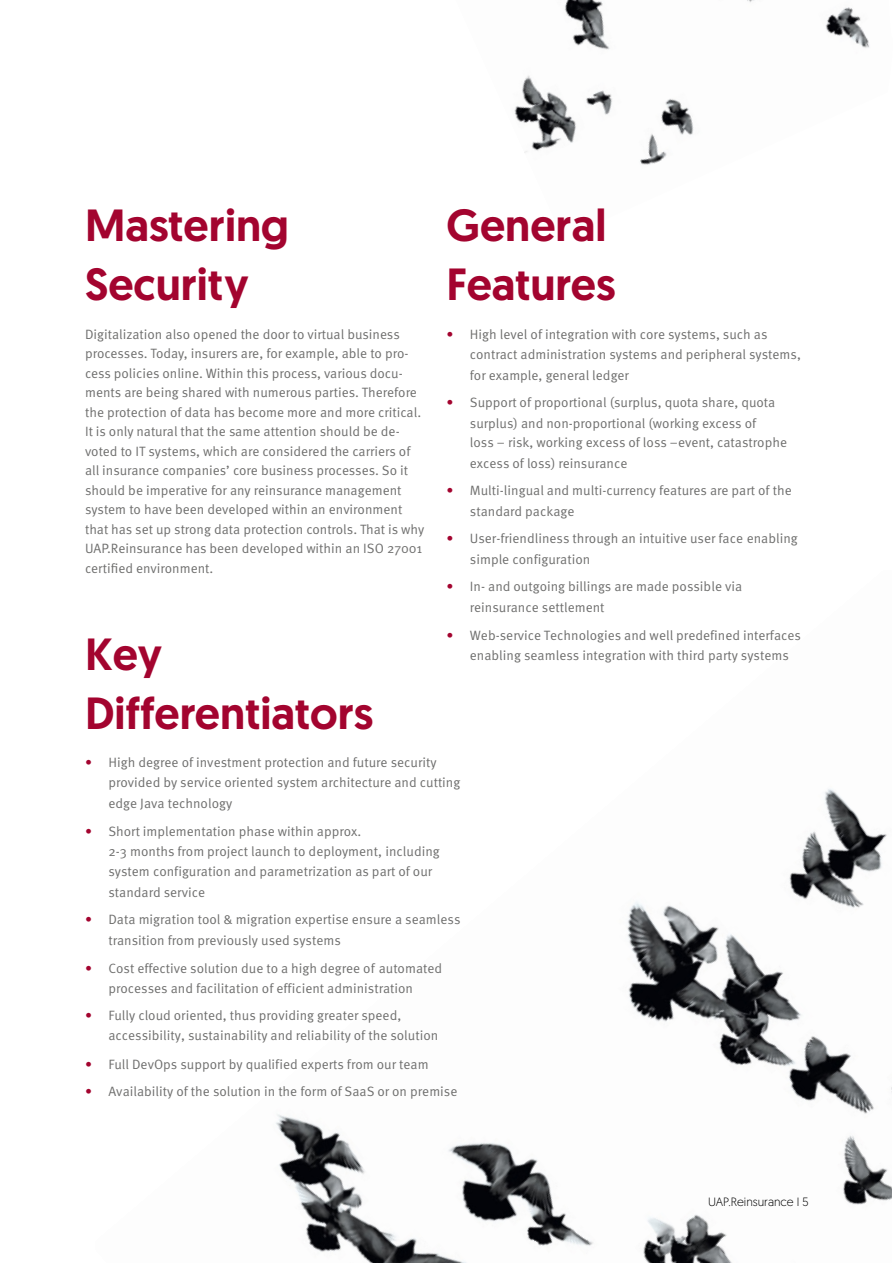
<style>
.page{position:relative;width:893px;height:1263px;background:#fff}
.page>*{position:absolute;margin:0;border:0;box-sizing:border-box;transform-origin:0 0}
.t1{font:500 45px/58.5px "Geomanist";color:#a3042f}
.t2{font:13.5px/19.5px "Meta Pro Norm";color:#6f6f6e}
.t3{font:300 12px "Geomanist";color:#000}
.s1{color:#a3042f}
</style>
<div class="page">
<img style="left:276px;top:789px;width:616px;height:474px">
<img style="left:514px;top:0;width:356px;height:165px">
<h1 class="t1" style="left:85px;top:196px;width:205px">Mastering<br>Security</h1>
<h1 class="t1" style="left:446px;top:196px;width:171px">General<br>Features</h1>
<p class="t2" style="left:85px;top:323px;width:341px">Digitalization also opened the door to virtual business processes. Today, insurers are, for example, able to pro&shy;cess policies online. Within this process, various docu&shy;ments are being shared with numerous parties. Therefore the protection of data has become more and more critical.<br>It is only natural that the same attention should be de&shy;voted to IT systems, which are considered the carriers of all insurance companies’ core business processes. So it should be imperative for any reinsurance management system to have been developed within an environment that has set up strong data protection controls. That is why UAP.Reinsurance has been developed within an ISO 27001 certified environment.</p>
<p class="t2" style="left:470px;top:324px;width:333px;line-height:20.2px;text-indent:-23px"><span class="s1">•</span> High level of integration with core systems, such as contract administration systems and peripheral systems, for example, general ledger</p>
<p class="t2" style="left:470px;top:391px;width:319px;line-height:20.4px;text-indent:-23px"><span class="s1">•</span> Support of proportional (surplus, quota share, quota surplus) and non-proportional (working excess of<br>loss – risk, working excess of loss –event, catastrophe excess of loss) reinsurance</p>
<p class="t2" style="left:470px;top:479px;width:323px;line-height:20.9px;text-indent:-23px"><span class="s1">•</span> Multi-lingual and multi-currency features are part of the standard package</p>
<p class="t2" style="left:470px;top:527px;width:329px;line-height:20.9px;text-indent:-23px"><span class="s1">•</span> User-friendliness through an intuitive user face enabling simple configuration</p>
<p class="t2" style="left:470px;top:575px;width:274px;line-height:20.9px;text-indent:-23px"><span class="s1">•</span> In- and outgoing billings are made possible via reinsurance settlement</p>
<p class="t2" style="left:470px;top:624px;width:333px;line-height:20.2px;text-indent:-23px"><span class="s1">•</span> Web-service Technologies and well predefined interfaces enabling seamless integration with third party systems</p>
<h1 class="t1" style="left:85px;top:625px;width:290px">Key<br>Differentiators</h1>
<p class="t2" style="left:108px;top:751px;width:353px;line-height:20.5px;text-indent:-23px"><span class="s1">•</span> High degree of investment protection and future security provided by service oriented system architecture and cutting edge Java technology</p>
<p class="t2" style="left:108px;top:820px;width:333px;line-height:20.2px;text-indent:-23px"><span class="s1">•</span> Short implementation phase within approx.<br>2-3 months from project launch to deployment, including system configuration and parametrization as part of our standard service</p>
<p class="t2" style="left:108px;top:908px;width:354px;line-height:20.9px;text-indent:-23px"><span class="s1">•</span> Data migration tool &amp; migration expertise ensure a seamless transition from previously used systems</p>
<p class="t2" style="left:85px;top:957px;width:359px;line-height:20.2px;text-align:center"><span class="s1">•</span> Cost effective solution due to a high degree of automated processes and facilitation of efficient administration</p>
<p class="t2" style="left:108px;top:1004px;width:331px;line-height:20.2px;text-indent:-23px"><span class="s1">•</span> Fully cloud oriented, thus providing greater speed, accessibility, sustainability and reliability of the solution</p>
<p class="t2" style="left:85px;top:1053px;width:345px"><span class="s1">•</span> Full DevOps support by qualified experts from our team</p>
<p class="t2" style="left:85px;top:1081px;width:374px"><span class="s1">•</span> Availability of the solution in the form of SaaS or on premise</p>
<p class="t3" style="left:708px;top:1194px;width:102px">UAP.Reinsurance I 5</p>
</div>
